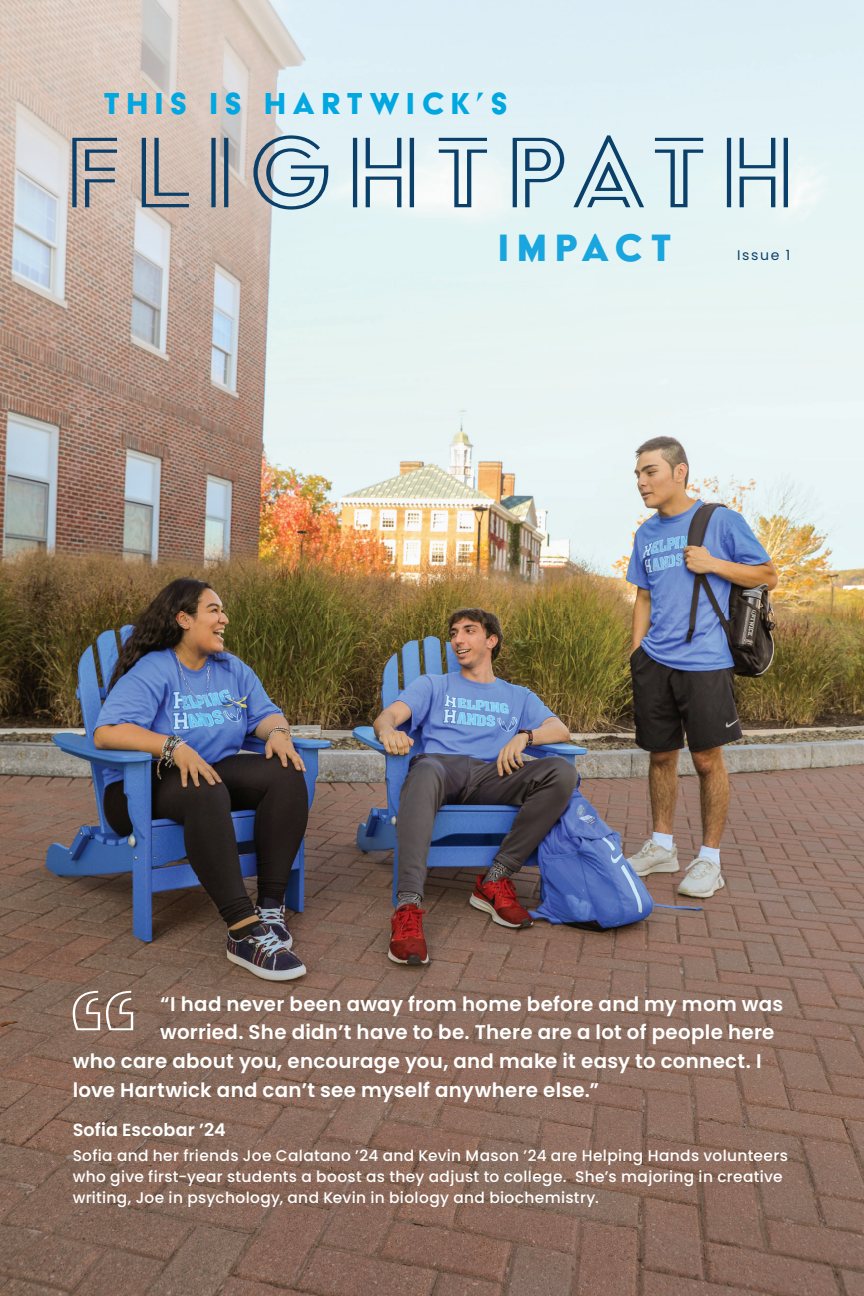
<style>
.page{position:relative;width:864px;height:1296px;background:#fff}
.page>*{position:absolute;margin:0;border:0;box-sizing:border-box;transform-origin:0 0}
.t1{font:99.4px "Hartwick Sans Open";letter-spacing:.115em;color:#0b406a}
.t2{font:44px "Acier BAT Text Solid";letter-spacing:.185em;color:#19a5de}
.t3{font:35px "Acier BAT Text Solid";letter-spacing:.185em;color:#00a7e1}
.t4{font:600 19.8px "Poppins";letter-spacing:.015em;color:#fff}
.t5{font:600 17.6px "Poppins";letter-spacing:.005em;color:#fff}
.t6{font:500 15.4px/20.8px "Poppins";letter-spacing:.02em;color:#fff}
.t7{font:14px "Poppins";letter-spacing:.12em;color:#0b406a}
</style>
<div class="page">
<img style="left:0;top:0;width:864px;height:1296px">
<svg style="left:73px;top:991px;width:60px;height:39px;background:#9e887c"></svg>
<h3 class="t3" style="left:104px;top:85px;width:406px">THIS IS HARTWICK’S</h3>
<h1 class="t1" style="left:64px;top:135px;width:734px">Flightpath</h1>
<h2 class="t2" style="left:498px;top:225px;width:175px">IMPACT</h2>
<p class="t7" style="left:737px;top:247px;width:55px">Issue 1</p>
<p class="t4" style="left:160px;top:992px;width:624px">“I had never been away from home before and my mom was</p>
<p class="t4" style="left:160px;top:1021px;width:616px">worried. She didn’t have to be. There are a lot of people here</p>
<p class="t4" style="left:73px;top:1050px;width:690px">who care about you, encourage you, and make it easy to connect. I</p>
<p class="t4" style="left:73px;top:1078px;width:528px">love Hartwick and can’t see myself anywhere else.”</p>
<p class="t5" style="left:73px;top:1120px;width:155px">Sofia Escobar ’24</p>
<p class="t6" style="left:73px;top:1145px;width:717px">Sofia and her friends Joe Calatano ’24 and Kevin Mason ’24 are Helping Hands volunteers who give first-year students a boost as they adjust to college. She’s majoring in creative writing, Joe in psychology, and Kevin in biology and biochemistry.</p>
</div>
